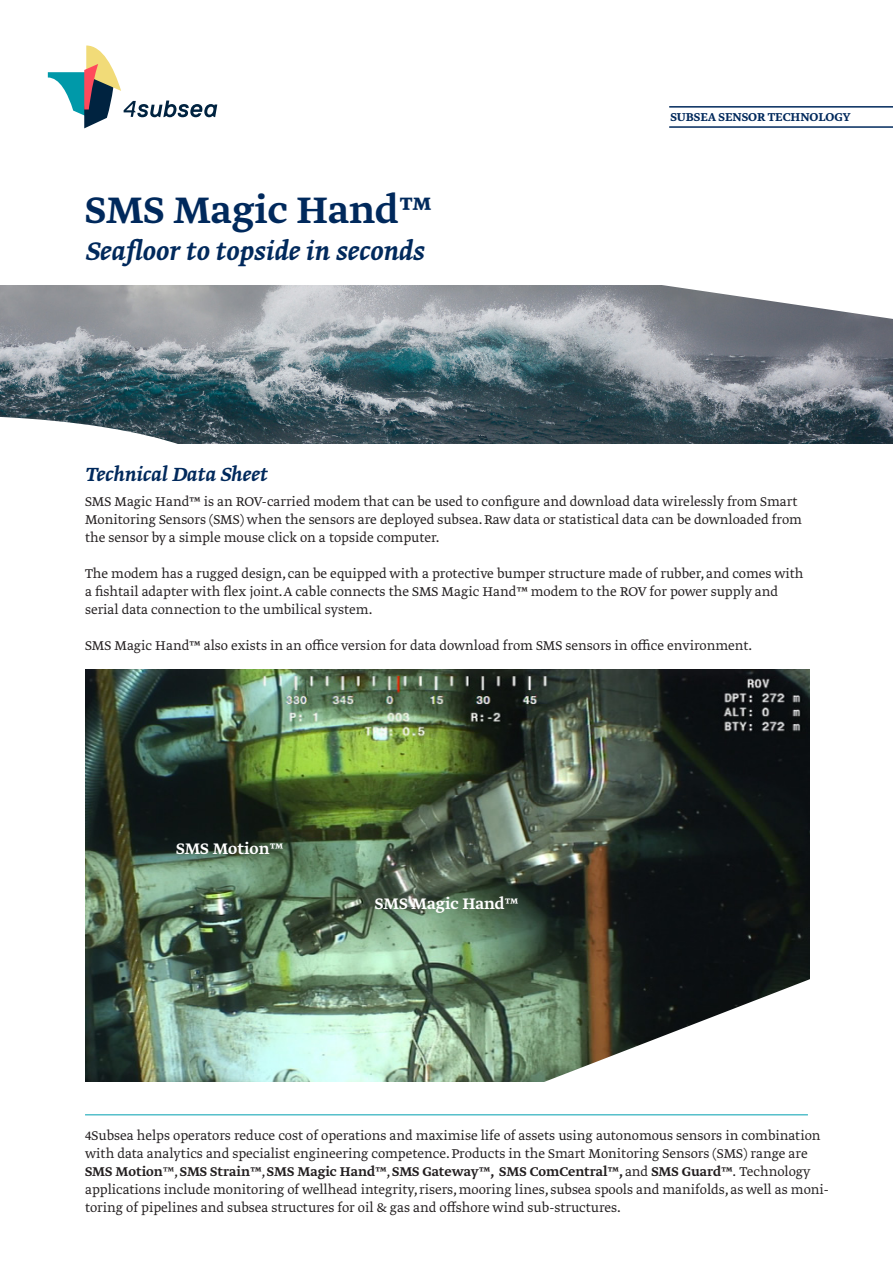
<style>
.page{position:relative;width:893px;height:1263px;background:#fff}
.page>*{position:absolute;margin:0;border:0;box-sizing:border-box;transform-origin:0 0}
.t1{font:500 43.5px "Greta Text Std";color:#00295c}
.t2{font:italic 500 30px "Greta Text Std";color:#00295c}
.t3{font:italic 500 22.5px "Greta Text Std";color:#00295c}
.t4{font:500 18px "Greta Text Std";color:#fff}
.t5{font:300 15px/18px "Greta Text Std";color:#231f20}
.t6{font:500 13.5px "Greta Text Std";color:#00295c}
.s1{font-weight:500}
</style>
<div class="page">
<img style="left:0;top:286px;width:893px;height:157px">
<svg style="left:632px;top:285px;width:261px;height:34px"></svg>
<svg style="left:0;top:415px;width:234px;height:29px"></svg>
<img style="left:85px;top:670px;width:725px;height:411px">
<hr style="left:85px;top:1114px;width:723px;height:1px;background:#00a0b0">
<hr style="left:669px;top:126px;width:224px;height:2px;background:#00295c">
<hr style="left:669px;top:106px;width:224px;height:2px;background:#00295c">
<svg style="left:532px;top:970px;width:278px;height:112px"></svg>
<svg style="left:48px;top:45px;width:169px;height:83px"></svg>
<h1 class="t1" style="left:85px;top:184px;width:348px">SMS Magic Hand™</h1>
<h2 class="t2" style="left:85px;top:234px;width:341px">Seafloor to topside in seconds</h2>
<h3 class="t3" style="left:85px;top:461px;width:184px">Technical Data Sheet</h3>
<p class="t6" style="left:670px;top:109px;width:182px">SUBSEA SENSOR TECHNOLOGY</p>
<p class="t5" style="left:85px;top:493px;width:718px">SMS Magic Hand™ is an ROV-carried modem that can be used to configure and download data wirelessly from Smart<br>Monitoring Sensors (SMS) when the sensors are deployed subsea. Raw data or statistical data can be downloaded from the sensor by a simple mouse click on a topside computer.</p>
<p class="t5" style="left:85px;top:565px;width:720px">The modem has a rugged design, can be equipped with a protective bumper structure made of rubber, and comes with a fishtail adapter with flex joint. A cable connects the SMS Magic Hand™ modem to the ROV for power supply and serial data connection to the umbilical system.</p>
<p class="t5" style="left:85px;top:637px;width:669px">SMS Magic Hand™ also exists in an office version for data download from SMS sensors in office environment.</p>
<p class="t4" style="left:176px;top:838px;width:109px">SMS Motion™</p>
<p class="t4" style="left:375px;top:893px;width:145px">SMS Magic Hand™</p>
<p class="t5" style="left:85px;top:1127px;width:745px">4Subsea helps operators reduce cost of operations and maximise life of assets using autonomous sensors in combination with data analytics and specialist engineering competence. Products in the Smart Monitoring Sensors (SMS) range are <span class="s1">SMS Motion</span>™, <span class="s1">SMS Strain™</span>, <span class="s1">SMS Magic Hand™</span>, <span class="s1">SMS Gateway™, SMS ComCentral™,</span> and <span class="s1">SMS Guard™</span>. Technology applications include monitoring of wellhead integrity, risers, mooring lines, subsea spools and manifolds, as well as moni&shy;toring of pipelines and subsea structures for oil &amp; gas and offshore wind sub-structures.</p>
</div>
